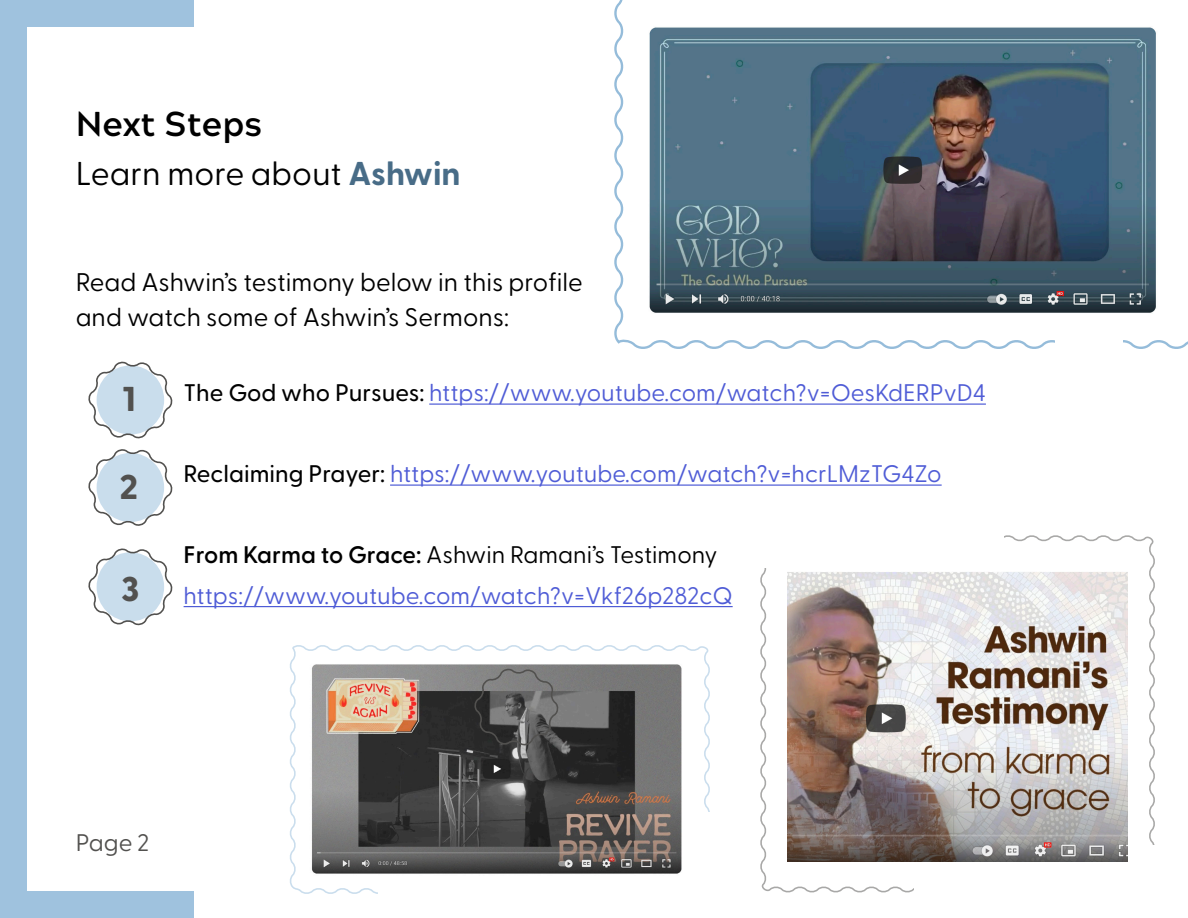
<style>
.page{position:relative;width:1188px;height:918px;background:#fff}
.page>*{position:absolute;margin:0;border:0;box-sizing:border-box;transform-origin:0 0}
.t1{font:700 34.5px "Acherus Grotesque";color:#000}
.t2{font:800 34.5px "Greycliff CF";color:#52514f}
.t3{font:33px "Greycliff CF";color:#000}
.t4{font:25.5px "Greycliff CF";color:#000}
.t5{font:24px "Greycliff CF";color:#4f5cd6}
.t6{font:24px "Greycliff CF";color:#000}
.t7{font:24px "Greycliff CF";color:#52514f}
.s1{font-weight:700;color:#486c87}
.s2{font-weight:500;color:#000}
.s3{font-weight:600}
</style>
<div class="page">
<div style="left:0;top:0;width:194px;height:918px;background:#9fc2de"></div>
<div style="left:27px;top:27px;width:1134px;height:864px;background:#fff"></div>
<hr style="left:429px;top:403px;width:557px;height:2px;background:#4f5cd6">
<hr style="left:390px;top:484px;width:552px;height:2px;background:#4f5cd6">
<hr style="left:184px;top:606px;width:549px;height:1px;background:#4f5cd6">
<svg style="left:614px;top:0;width:574px;height:349px"></svg>
<svg style="left:88px;top:361px;width:85px;height:78px"></svg>
<svg style="left:88px;top:449px;width:85px;height:77px"></svg>
<svg style="left:88px;top:548px;width:85px;height:78px"></svg>
<img style="left:645px;top:19px;width:516px;height:300px">
<svg style="left:290px;top:645px;width:420px;height:249px"></svg>
<div style="left:378px;top:812px;width:352px;height:92px;background:#fff"></div>
<img style="left:308px;top:659px;width:378px;height:218px">
<div style="left:1056px;top:322px;width:67px;height:50px;background:#fff"></div>
<svg style="left:760px;top:535px;width:395px;height:358px"></svg>
<div style="left:914px;top:845px;width:259px;height:59px;background:#fff"></div>
<img style="left:788px;top:572px;width:340px;height:290px">
<div style="left:745px;top:508px;width:259px;height:59px;background:#fff"></div>
<svg style="left:474px;top:668px;width:85px;height:78px;background:#626262"></svg>
<p class="t1" style="left:76px;top:95px;width:188px">Next Steps</p>
<p class="t3" style="left:76px;top:149px;width:387px">Learn more about <span class="s1">Ashwin</span></p>
<p class="t4" style="left:76px;top:263px;width:509px">Read Ashwin’s testimony below in this profile</p>
<p class="t4" style="left:76px;top:298px;width:435px">and watch some of Ashwin’s Sermons:</p>
<p class="t2" style="left:122px;top:373px;width:15px">1</p>
<p class="t2" style="left:120px;top:461px;width:20px">2</p>
<p class="t2" style="left:121px;top:562px;width:20px">3</p>
<p class="t5" style="left:184px;top:375px;width:804px"><span class="s2">The God who Pursues:</span> https://www.youtube.com/watch?v=OesKdERPvD4</p>
<p class="t5" style="left:184px;top:456px;width:760px"><span class="s2">Reclaiming Prayer:</span> https://www.youtube.com/watch?v=hcrLMzTG4Zo</p>
<p class="t6" style="left:184px;top:537px;width:535px"><span class="s3">From Karma to Grace:</span> Ashwin Ramani’s Testimony</p>
<p class="t5" style="left:184px;top:577px;width:551px">https://www.youtube.com/watch?v=Vkf26p282cQ</p>
<p class="t7" style="left:76px;top:825px;width:75px">Page 2</p>
</div>
